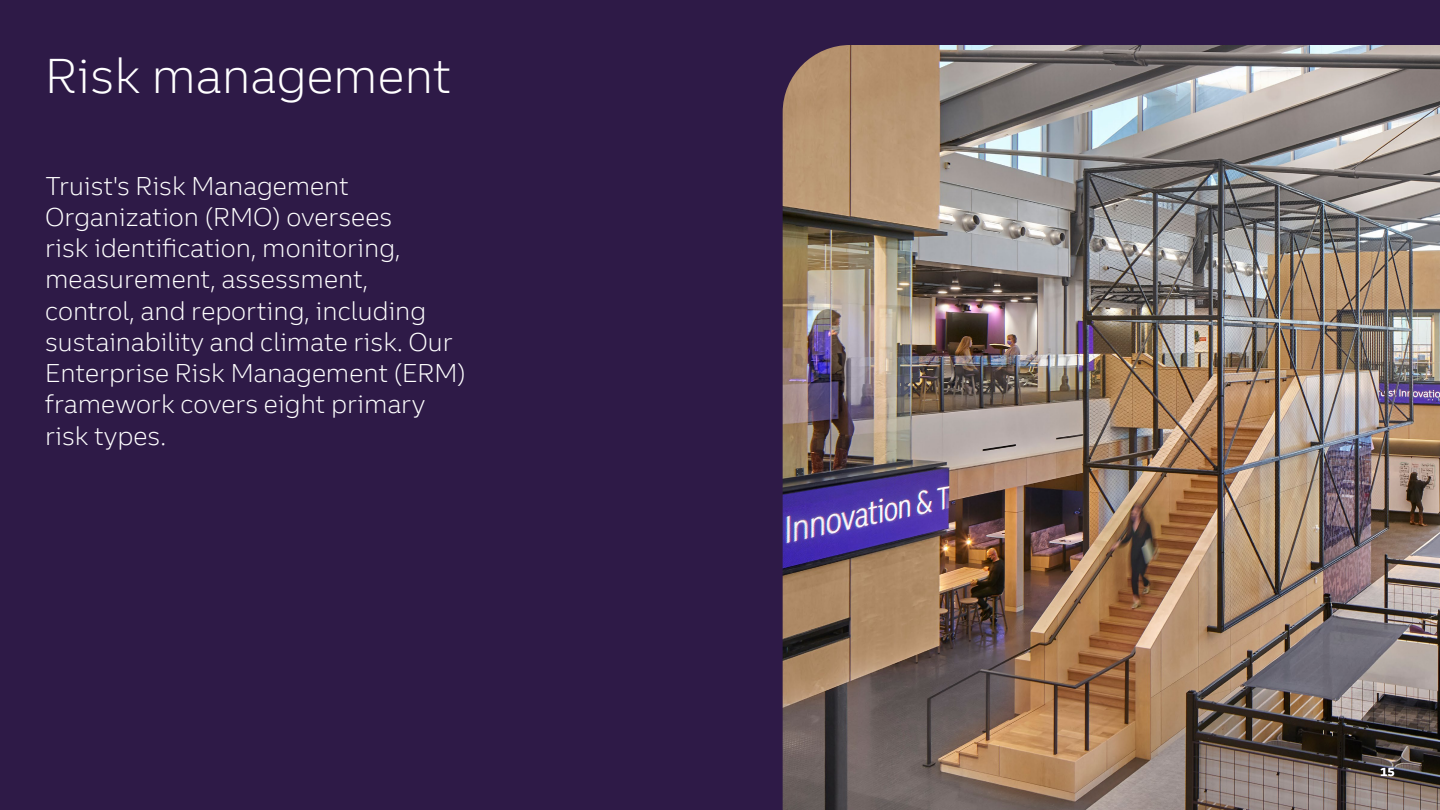
<style>
.page{position:relative;width:1440px;height:810px;background:#2e1a47}
.page>*{position:absolute;margin:0;border:0;box-sizing:border-box;transform-origin:0 0}
.H2-white{font:300 47.5px "Truist Trio";color:#fff}
.Large_body_-_white{font:300 25px/31.2px "Truist Trio";color:#fff}
.t1{font:700 11.25px "Truist Trio";color:#fff}
</style>
<div class="page">
<img style="left:783px;top:45px;width:657px;height:765px">
<p class="H2-white" style="left:45px;top:47px;width:408px">Risk management</p>
<p class="Large_body_-_white" style="left:45px;top:170px;width:422px">Truist's Risk Management<br>Organization (RMO) oversees<br>risk identification, monitoring, measurement, assessment,<br>control, and reporting, including sustainability and climate risk. Our<br>Enterprise Risk Management (ERM) framework covers eight primary risk types.</p>
<h1 class="t1" style="left:1380px;top:765px;width:16px">15</h1>
</div>
